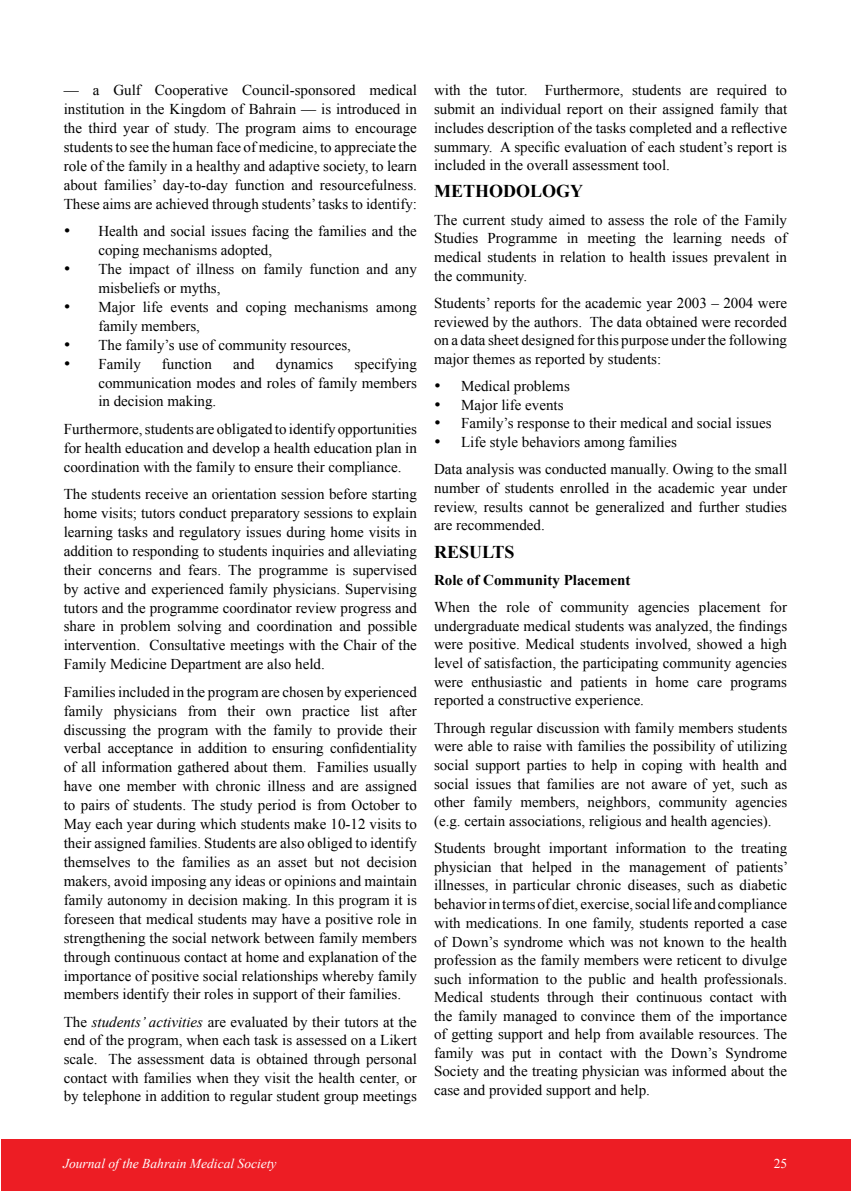
<style>
.page{position:relative;width:851px;height:1191px;background:#fff}
.page>*{position:absolute;margin:0;border:0;box-sizing:border-box;transform-origin:0 0}
.t1{font:700 18px "Times New Roman";color:#000}
.t2{font:15px/18.9px "Times New Roman";color:#000;text-align:justify}
.t3{font:700 15px "Times New Roman";color:#000}
.t4{font:italic 13.5px "Times New Roman";color:#fff}
.t5{font:13.5px "Times New Roman";color:#fff}
.s1{font-style:italic}
</style>
<div class="page">
<div style="left:1px;top:1139px;width:849px;height:52px;background:#ed1d24"></div>
<p class="t2" style="left:64px;top:81px;width:354px">— a Gulf Cooperative Council-sponsored medical institution in the Kingdom of Bahrain — is introduced in the third year of study. The program aims to encourage students to see the human face of medicine, to appreciate the role of the family in a healthy and adaptive society, to learn about families’ day-to-day function and resourcefulness.<br>These aims are achieved through students’ tasks to identify:</p>
<p class="t2" style="left:98px;top:222px;width:320px;text-indent:-34px">• Health and social issues facing the families and the coping mechanisms adopted,</p>
<p class="t2" style="left:98px;top:259px;width:320px;text-indent:-34px">• The impact of illness on family function and any misbeliefs or myths,</p>
<p class="t2" style="left:98px;top:297px;width:320px;text-indent:-34px">• Major life events and coping mechanisms among family members,</p>
<p class="t2" style="left:64px;top:335px;width:288px">• The family’s use of community resources,</p>
<p class="t2" style="left:64px;top:354px;width:79px">• Family</p>
<p class="t2" style="left:162px;top:354px;width:51px">function</p>
<p class="t2" style="left:233px;top:354px;width:23px">and</p>
<p class="t2" style="left:276px;top:354px;width:59px">dynamics</p>
<p class="t2" style="left:98px;top:354px;width:320px;text-indent:256px">specifying communication modes and roles of family members in decision making.</p>
<p class="t2" style="left:64px;top:419px;width:354px">Furthermore, students are obligated to identify opportunities for health education and develop a health education plan in coordination with the family to ensure their compliance.</p>
<p class="t2" style="left:64px;top:484px;width:354px">The students receive an orientation session before starting home visits; tutors conduct preparatory sessions to explain learning tasks and regulatory issues during home visits in addition to responding to students inquiries and alleviating their concerns and fears. The programme is supervised by active and experienced family physicians. Supervising tutors and the programme coordinator review progress and share in problem solving and coordination and possible intervention. Consultative meetings with the Chair of the Family Medicine Department are also held.</p>
<p class="t2" style="left:64px;top:682px;width:354px">Families included in the program are chosen by experienced family physicians from their own practice list after discussing the program with the family to provide their verbal acceptance in addition to ensuring confidentiality of all information gathered about them. Families usually have one member with chronic illness and are assigned to pairs of students. The study period is from October to May each year during which students make 10-12 visits to their assigned families. Students are also obliged to identify themselves to the families as an asset but not decision makers, avoid imposing any ideas or opinions and maintain family autonomy in decision making. In this program it is foreseen that medical students may have a positive role in strengthening the social network between family members through continuous contact at home and explanation of the importance of positive social relationships whereby family members identify their roles in support of their families.</p>
<p class="t2" style="left:64px;top:1011px;width:354px">The <span class="s1">students’ activities</span> are evaluated by their tutors at the end of the program, when each task is assessed on a Likert scale. The assessment data is obtained through personal contact with families when they visit the health center, or by telephone in addition to regular student group meetings</p>
<p class="t2" style="left:434px;top:81px;width:354px">with the tutor. Furthermore, students are required to submit an individual report on their assigned family that includes description of the tasks completed and a reflective summary. A specific evaluation of each student’s report is included in the overall assessment tool.</p>
<p class="t1" style="left:434px;top:179px;width:151px">Methodology</p>
<p class="t2" style="left:434px;top:210px;width:354px">The current study aimed to assess the role of the Family Studies Programme in meeting the learning needs of medical students in relation to health issues prevalent in the community.</p>
<p class="t2" style="left:434px;top:293px;width:354px">Students’ reports for the academic year 2003 – 2004 were reviewed by the authors. The data obtained were recorded on a data sheet designed for this purpose under the following major themes as reported by students:</p>
<p class="t2" style="left:434px;top:376px;width:137px">• Medical problems</p>
<p class="t2" style="left:434px;top:395px;width:131px">• Major life events</p>
<p class="t2" style="left:434px;top:414px;width:339px">• Family’s response to their medical and social issues</p>
<p class="t2" style="left:434px;top:428px;width:354px;line-height:27.2px">• Life style behaviors among families<br>Data analysis was conducted manually. Owing to the small</p>
<p class="t2" style="left:434px;top:478px;width:354px">number of students enrolled in the academic year under review, results cannot be generalized and further studies are recommended.</p>
<p class="t1" style="left:434px;top:539px;width:79px">Results</p>
<p class="t3" style="left:434px;top:569px;width:198px">Role of Community Placement</p>
<p class="t2" style="left:434px;top:597px;width:354px">When the role of community agencies placement for undergraduate medical students was analyzed, the findings were positive. Medical students involved, showed a high level of satisfaction, the participating community agencies were enthusiastic and patients in home care programs reported a constructive experience.</p>
<p class="t2" style="left:434px;top:718px;width:354px">Through regular discussion with family members students were able to raise with families the possibility of utilizing social support parties to help in coping with health and social issues that families are not aware of yet, such as other family members, neighbors, community agencies (e.g. certain associations, religious and health agencies).</p>
<p class="t2" style="left:434px;top:838px;width:356px">Students brought important information to the treating physician that helped in the management of patients’ illnesses, in particular chronic diseases, such as diabetic behavior in terms of diet, exercise, social life and compliance with medications. In one family, students reported a case of Down’s syndrome which was not known to the health profession as the family members were reticent to divulge such information to the public and health professionals.<br>Medical students through their continuous contact with the family managed to convince them of the importance of getting support and help from available resources. The family was put in contact with the Down’s Syndrome Society and the treating physician was informed about the case and provided support and help.</p>
<p class="t4" style="left:63px;top:1154px;width:215px">Journal of the Bahrain Medical Society</p>
<p class="t5" style="left:773px;top:1154px;width:15px">25</p>
</div>
